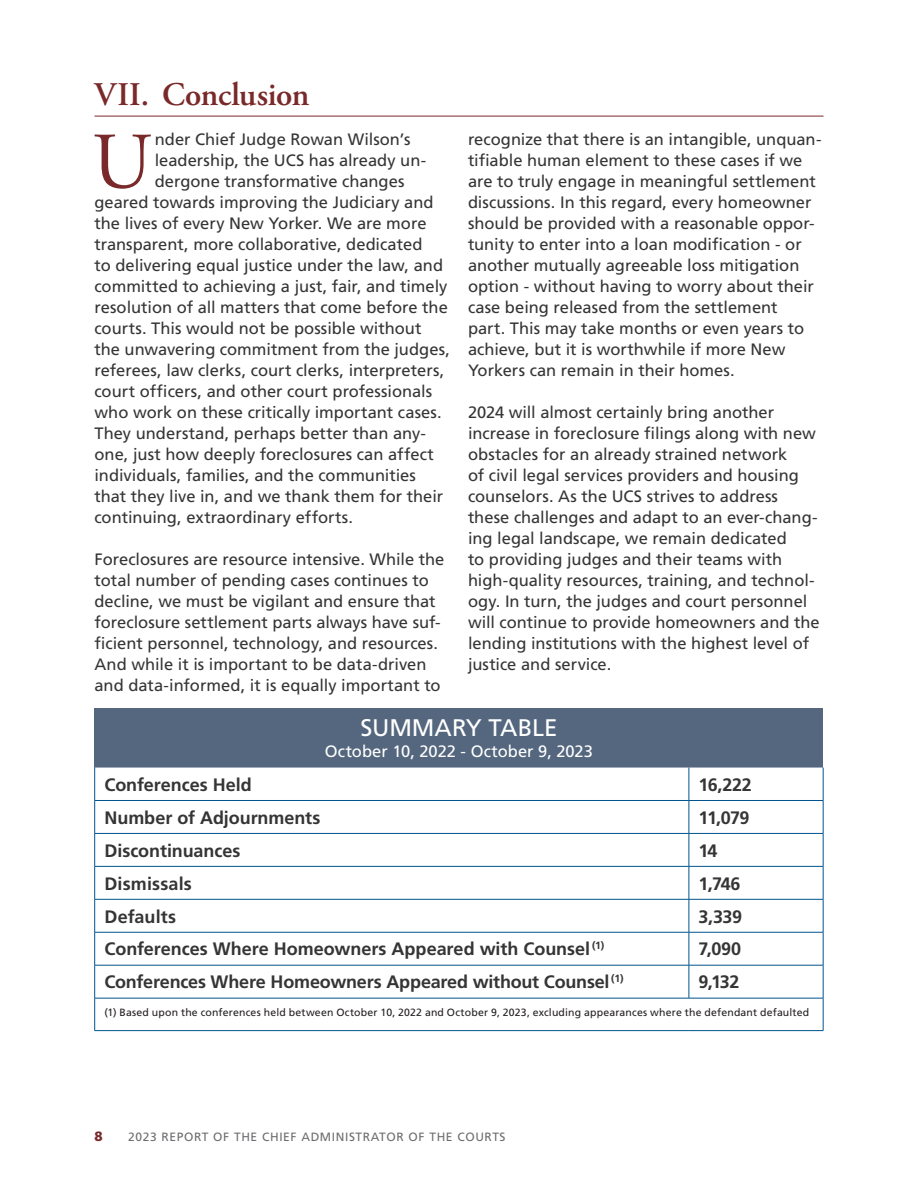
<style>
.page{position:relative;width:918px;height:1188px;background:#fff}
.page>*{position:absolute;margin:0;border:0;box-sizing:border-box;transform-origin:0 0}
.P_-_Drop{font:79.8px "Adobe Garamond Pro";color:#7a292a}
.t1{font:600 33px "Adobe Garamond Pro";letter-spacing:-.01em;color:#7a292a}
.t2{font:24px "Frutiger LT Std";letter-spacing:-.005em;color:#fff}
.t3{font:700 18px "Frutiger LT Std";letter-spacing:-.005em;color:#363536}
.P_-_Drop-2{font:16.5px/21px "Frutiger LT Std";color:#363536}
.t4{font:16.5px "Frutiger LT Std";color:#fff}
.t5{font:900 13.5px "Frutiger LT Std";color:#7a292a}
.t6{font:12px "Frutiger LT Std";letter-spacing:.05em;color:#6c6d70}
.Footnote{font:10.5px "Frutiger LT Std";letter-spacing:.02em;color:#231f20}
</style>
<div class="page">
<hr style="left:94px;top:116px;width:730px;height:1px;background:#7a292a">
<div style="left:95px;top:708px;width:728px;height:60px;background:#54677f"></div>
<svg style="left:95px;top:768px;width:728px;height:262px"></svg>
<hr style="left:823px;top:998px;width:1px;height:32px;background:#00548e">
<hr style="left:94px;top:768px;width:1px;height:32px;background:#00548e">
<hr style="left:689px;top:768px;width:1px;height:32px;background:#00548e">
<hr style="left:823px;top:768px;width:1px;height:32px;background:#00548e">
<hr style="left:94px;top:800px;width:595px;height:1px;background:#00548e">
<hr style="left:94px;top:801px;width:1px;height:32px;background:#00548e">
<hr style="left:689px;top:800px;width:134px;height:1px;background:#00548e">
<hr style="left:689px;top:801px;width:1px;height:32px;background:#00548e">
<hr style="left:823px;top:801px;width:1px;height:32px;background:#00548e">
<hr style="left:94px;top:833px;width:595px;height:1px;background:#00548e">
<hr style="left:94px;top:834px;width:1px;height:32px;background:#00548e">
<hr style="left:689px;top:833px;width:134px;height:1px;background:#00548e">
<hr style="left:689px;top:834px;width:1px;height:32px;background:#00548e">
<hr style="left:823px;top:834px;width:1px;height:32px;background:#00548e">
<hr style="left:94px;top:866px;width:595px;height:1px;background:#00548e">
<hr style="left:94px;top:867px;width:1px;height:32px;background:#00548e">
<hr style="left:689px;top:866px;width:134px;height:1px;background:#00548e">
<hr style="left:689px;top:867px;width:1px;height:32px;background:#00548e">
<hr style="left:823px;top:867px;width:1px;height:32px;background:#00548e">
<hr style="left:94px;top:899px;width:595px;height:1px;background:#00548e">
<hr style="left:94px;top:900px;width:1px;height:32px;background:#00548e">
<hr style="left:689px;top:899px;width:134px;height:1px;background:#00548e">
<hr style="left:689px;top:900px;width:1px;height:32px;background:#00548e">
<hr style="left:823px;top:900px;width:1px;height:32px;background:#00548e">
<hr style="left:94px;top:932px;width:595px;height:1px;background:#00548e">
<hr style="left:94px;top:932px;width:1px;height:33px;background:#00548e">
<hr style="left:689px;top:932px;width:134px;height:1px;background:#00548e">
<hr style="left:689px;top:932px;width:1px;height:33px;background:#00548e">
<hr style="left:823px;top:932px;width:1px;height:33px;background:#00548e">
<hr style="left:94px;top:965px;width:595px;height:1px;background:#00548e">
<hr style="left:94px;top:965px;width:1px;height:33px;background:#00548e">
<hr style="left:689px;top:965px;width:134px;height:1px;background:#00548e">
<hr style="left:689px;top:965px;width:1px;height:33px;background:#00548e">
<hr style="left:823px;top:965px;width:1px;height:33px;background:#00548e">
<hr style="left:94px;top:998px;width:595px;height:1px;background:#00548e">
<hr style="left:94px;top:998px;width:1px;height:32px;background:#00548e">
<hr style="left:689px;top:998px;width:134px;height:1px;background:#00548e">
<hr style="left:94px;top:1030px;width:595px;height:1px;background:#00548e">
<hr style="left:689px;top:1030px;width:134px;height:1px;background:#00548e">
<h1 class="t1" style="left:94px;top:75px;width:216px">VII. Conclusion</h1>
<p class="P_-_Drop" style="left:92px;top:114px;width:61px">U</p>
<p class="P_-_Drop-2" style="left:155px;top:129px;width:257px">nder Chief Judge Rowan Wilson’s</p>
<p class="P_-_Drop-2" style="left:155px;top:150px;width:273px">leadership, the UCS has already un-</p>
<p class="P_-_Drop-2" style="left:155px;top:171px;width:251px">dergone transformative changes</p>
<p class="P_-_Drop-2" style="left:94px;top:192px;width:341px">geared towards improving the Judiciary and</p>
<p class="P_-_Drop-2" style="left:94px;top:213px;width:334px">the lives of every New Yorker. We are more</p>
<p class="P_-_Drop-2" style="left:94px;top:234px;width:329px">transparent, more collaborative, dedicated</p>
<p class="P_-_Drop-2" style="left:94px;top:255px;width:350px">to delivering equal justice under the law, and</p>
<p class="P_-_Drop-2" style="left:94px;top:276px;width:355px">committed to achieving a just, fair, and timely</p>
<p class="P_-_Drop-2" style="left:94px;top:297px;width:355px">resolution of all matters that come before the</p>
<p class="P_-_Drop-2" style="left:94px;top:318px;width:329px">courts. This would not be possible without</p>
<p class="P_-_Drop-2" style="left:94px;top:339px;width:357px">the unwavering commitment from the judges,</p>
<p class="P_-_Drop-2" style="left:94px;top:360px;width:351px">referees, law clerks, court clerks, interpreters,</p>
<p class="P_-_Drop-2" style="left:94px;top:381px;width:339px">court officers, and other court professionals</p>
<p class="P_-_Drop-2" style="left:94px;top:402px;width:349px">who work on these critically important cases.</p>
<p class="P_-_Drop-2" style="left:94px;top:423px;width:333px">They understand, perhaps better than any-</p>
<p class="P_-_Drop-2" style="left:94px;top:444px;width:341px">one, just how deeply foreclosures can affect</p>
<p class="P_-_Drop-2" style="left:94px;top:465px;width:323px">individuals, families, and the communities</p>
<p class="P_-_Drop-2" style="left:94px;top:486px;width:350px">that they live in, and we thank them for their</p>
<p class="P_-_Drop-2" style="left:94px;top:507px;width:260px">continuing, extraordinary efforts.</p>
<p class="P_-_Drop-2" style="left:94px;top:549px;width:351px">Foreclosures are resource intensive. While the total number of pending cases continues to decline, we must be vigilant and ensure that foreclosure settlement parts always have suf&shy;ficient personnel, technology, and resources.<br>And while it is important to be data-driven and data-informed, it is equally important to</p>
<p class="P_-_Drop-2" style="left:468px;top:129px;width:355px">recognize that there is an intangible, unquan&shy;tifiable human element to these cases if we are to truly engage in meaningful settlement discussions. In this regard, every homeowner should be provided with a reasonable oppor&shy;tunity to enter into a loan modification - or another mutually agreeable loss mitigation option - without having to worry about their case being released from the settlement<br>part. This may take months or even years to achieve, but it is worthwhile if more New Yorkers can remain in their homes.</p>
<p class="P_-_Drop-2" style="left:468px;top:402px;width:353px">2024 will almost certainly bring another increase in foreclosure filings along with new obstacles for an already strained network<br>of civil legal services providers and housing counselors. As the UCS strives to address these challenges and adapt to an ever-chang&shy;ing legal landscape, we remain dedicated<br>to providing judges and their teams with high-quality resources, training, and technol&shy;ogy. In turn, the judges and court personnel will continue to provide homeowners and the lending institutions with the highest level of justice and service.</p>
<h1 class="t2" style="left:360px;top:713px;width:198px">SUMMARY TABLE</h1>
<p class="t4" style="left:325px;top:741px;width:270px">October 10, 2022 - October 9, 2023</p>
<p class="t3" style="left:104px;top:774px;width:149px">Conferences Held</p>
<p class="t3" style="left:699px;top:774px;width:55px">16,222</p>
<p class="t3" style="left:104px;top:807px;width:218px">Number of Adjournments</p>
<p class="t3" style="left:699px;top:807px;width:52px">11,079</p>
<p class="t3" style="left:104px;top:840px;width:138px">Discontinuances</p>
<p class="t3" style="left:699px;top:840px;width:20px">14</p>
<p class="t3" style="left:104px;top:873px;width:89px">Dismissals</p>
<p class="t3" style="left:699px;top:873px;width:44px">1,746</p>
<p class="t3" style="left:104px;top:906px;width:73px">Defaults</p>
<p class="t3" style="left:699px;top:906px;width:45px">3,339</p>
<p class="t3" style="left:104px;top:939px;width:501px">Conferences Where Homeowners Appeared with Counsel <sup>(1)</sup></p>
<p class="t3" style="left:699px;top:939px;width:44px">7,090</p>
<p class="t3" style="left:104px;top:972px;width:521px">Conferences Where Homeowners Appeared without Counsel <sup>(1)</sup></p>
<p class="t3" style="left:699px;top:972px;width:42px">9,132</p>
<p class="Footnote" style="left:104px;top:1006px;width:706px">(1) Based upon the conferences held between October 10, 2022 and October 9, 2023, excluding appearances where the defendant defaulted</p>
<p class="t5" style="left:94px;top:1128px;width:10px">8</p>
<p class="t6" style="left:128px;top:1130px;width:379px">2023 REPORT OF THE CHIEF ADMINISTRATOR OF THE COURTS</p>
</div>
